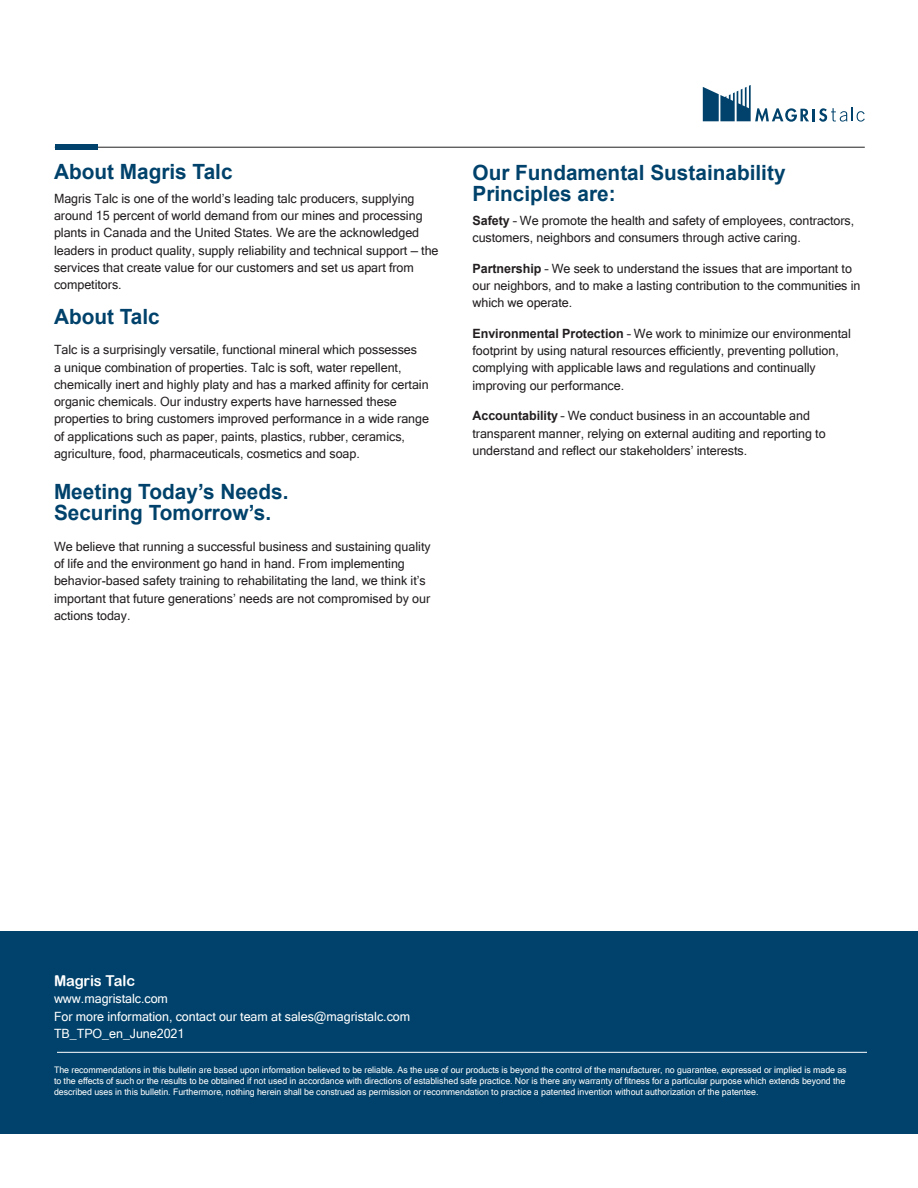
<style>
.page{position:relative;width:918px;height:1188px;background:#fff}
.page>*{position:absolute;margin:0;border:0;box-sizing:border-box;transform-origin:0 0}
.Heading_2{font:700 21px/21px "Arial";color:#00426b}
.Paragraph_Style_1{font:700 21px "Arial";color:#00426b}
.Paragraph_Style_1-2{font:15px "Arial Rounded MT Bold";letter-spacing:-.005em;color:#fff}
.Paragraph_Style_1-3{font:12.75px/17.2px "Microsoft Sans Serif";letter-spacing:-.005em;color:#231f20}
.Heading_2-2{font:12.75px/17.2px "Microsoft Sans Serif";letter-spacing:-.005em;color:#231f20}
.Paragraph_Style_1-4{font:12.75px/17.2px "Microsoft Sans Serif";letter-spacing:-.005em;color:#fff}
.Small_Mice_Text{font:9px/10.8px "Microsoft Sans Serif";letter-spacing:-.005em;color:#fff}
.s1{font-family:"Arial";font-weight:700}
</style>
<div class="page">
<hr style="left:55px;top:147px;width:810px;height:1px;background:#231f20">
<div style="left:55px;top:145px;width:42px;height:5px;background:#00426b"></div>
<svg style="left:703px;top:85px;width:162px;height:37px"></svg>
<div style="left:0;top:932px;width:918px;height:202px;background:#00426b"></div>
<hr style="left:57px;top:1052px;width:810px;height:1px;background:#fff">
<p class="Heading_2" style="left:54px;top:161px;width:180px">About Magris Talc</p>
<p class="Paragraph_Style_1-3" style="left:54px;top:189px;width:386px">Magris Talc is one of the world’s leading talc producers, supplying around 15 percent of world demand from our mines and processing plants in Canada and the United States. We are the acknowledged leaders in product quality, supply reliability and technical support — the services that create value for our customers and set us apart from competitors.</p>
<p class="Paragraph_Style_1" style="left:54px;top:301px;width:107px">About Talc</p>
<p class="Paragraph_Style_1-3" style="left:54px;top:341px;width:377px">Talc is a surprisingly versatile, functional mineral which possesses<br>a unique combination of properties. Talc is soft, water repellent, chemically inert and highly platy and has a marked affinity for certain organic chemicals. Our industry experts have harnessed these properties to bring customers improved performance in a wide range of applications such as paper, paints, plastics, rubber, ceramics, agriculture, food, pharmaceuticals, cosmetics and soap.</p>
<p class="Heading_2" style="left:54px;top:481px;width:236px">Meeting Today’s Needs.<br>Securing Tomorrow’s.</p>
<p class="Heading_2-2" style="left:54px;top:537px;width:378px">We believe that running a successful business and sustaining quality of life and the environment go hand in hand. From implementing behavior-based safety training to rehabilitating the land, we think it’s important that future generations’ needs are not compromised by our actions today.</p>
<p class="Heading_2" style="left:472px;top:162px;width:315px">Our Fundamental Sustainability<br>Principles are:</p>
<p class="Paragraph_Style_1-3" style="left:472px;top:211px;width:383px"><span class="s1">Safety</span> – We promote the health and safety of employees, contractors, customers, neighbors and consumers through active caring.</p>
<p class="Paragraph_Style_1-3" style="left:472px;top:259px;width:390px"><span class="s1">Partnership</span> – We seek to understand the issues that are important to our neighbors, and to make a lasting contribution to the communities in which we operate.</p>
<p class="Paragraph_Style_1-3" style="left:472px;top:324px;width:380px"><span class="s1">Environmental Protection</span> – We work to minimize our environmental footprint by using natural resources efficiently, preventing pollution, complying with applicable laws and regulations and continually improving our performance.</p>
<p class="Paragraph_Style_1-3" style="left:472px;top:407px;width:355px"><span class="s1">Accountability</span> – We conduct business in an accountable and transparent manner, relying on external auditing and reporting to understand and reflect our stakeholders’ interests.</p>
<p class="Paragraph_Style_1-2" style="left:54px;top:972px;width:83px">Magris Talc</p>
<p class="Paragraph_Style_1-4" style="left:54px;top:990px;width:358px">www.magristalc.com<br>For more information, contact our team at sales@magristalc.com<br>TB_TPO_en_June2021</p>
<p class="Small_Mice_Text" style="left:54px;top:1064px;width:794px">The recommendations in this bulletin are based upon information believed to be reliable. As the use of our products is beyond the control of the manufacturer, no guarantee, expressed or implied is made as to the effects of such or the results to be obtained if not used in accordance with directions of established safe practice. Nor is there any warranty of fitness for a particular purpose which extends beyond the described uses in this bulletin. Furthermore, nothing herein shall be construed as permission or recommendation to practice a patented invention without authorization of the patentee.</p>
</div>
